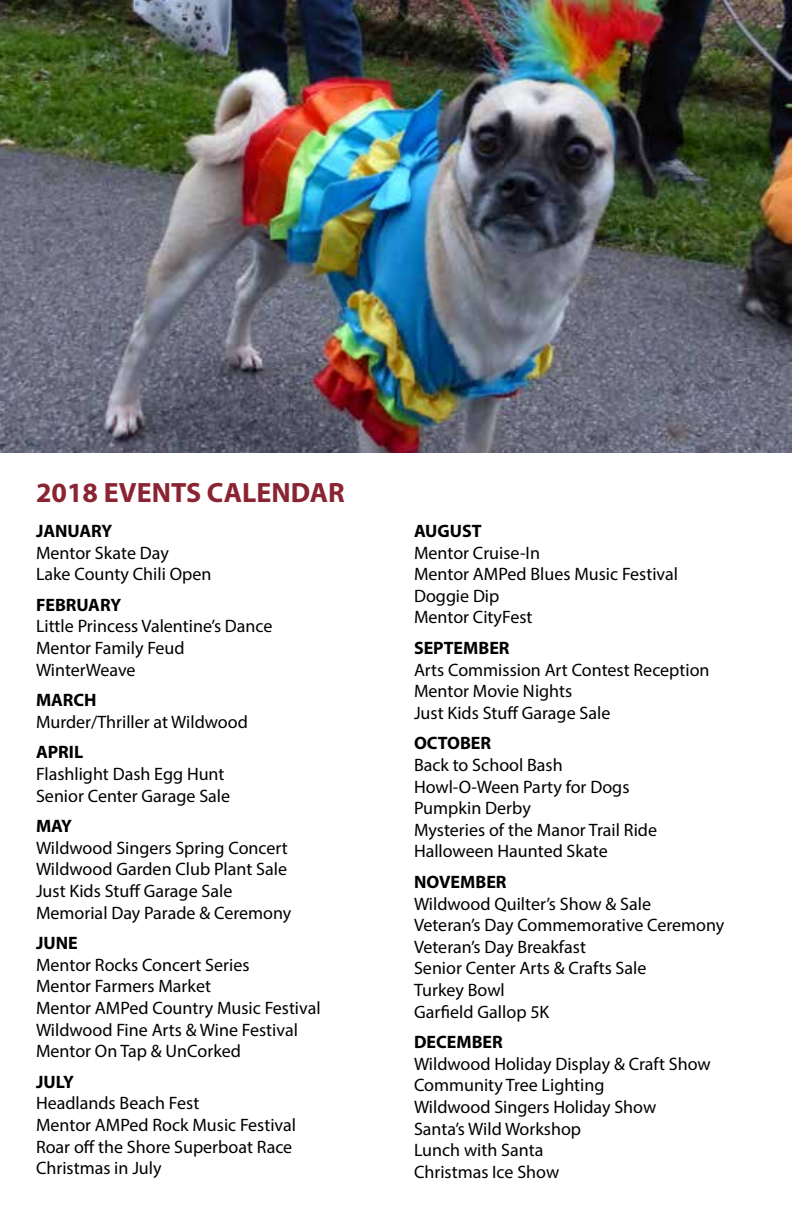
<style>
.page{position:relative;width:792px;height:1224px;background:#fff}
.page>*{position:absolute;margin:0;border:0;box-sizing:border-box;transform-origin:0 0}
.t1{font:700 28px "Myriad Pro";color:#8a2432}
.t2{font:18px/21.6px "Myriad Pro";color:#000}
.t3{font:700 18px "Myriad Pro";color:#000}
</style>
<div class="page">
<img style="left:0;top:0;width:792px;height:452px">
<h1 class="t1" style="left:36px;top:474px;width:310px">2018 EVENTS CALENDAR</h1>
<p class="t3" style="left:36px;top:519px;width:78px">JANUARY</p>
<p class="t2" style="left:36px;top:541px;width:177px">Mentor Skate Day<br>Lake County Chili Open</p>
<p class="t3" style="left:36px;top:593px;width:87px">FEBRUARY</p>
<p class="t2" style="left:36px;top:615px;width:238px">Little Princess Valentine’s Dance<br>Mentor Family Feud<br>WinterWeave</p>
<p class="t3" style="left:36px;top:688px;width:62px">MARCH</p>
<p class="t2" style="left:36px;top:711px;width:213px">Murder/Thriller at Wildwood</p>
<p class="t3" style="left:36px;top:741px;width:49px">APRIL</p>
<p class="t2" style="left:36px;top:763px;width:196px">Flashlight Dash Egg Hunt<br>Senior Center Garage Sale</p>
<p class="t3" style="left:36px;top:814px;width:38px">MAY</p>
<p class="t2" style="left:36px;top:837px;width:257px">Wildwood Singers Spring Concert<br>Wildwood Garden Club Plant Sale<br>Just Kids Stuff Garage Sale<br>Memorial Day Parade &amp; Ceremony</p>
<p class="t3" style="left:36px;top:931px;width:43px">JUNE</p>
<p class="t2" style="left:36px;top:954px;width:286px">Mentor Rocks Concert Series<br>Mentor Farmers Market<br>Mentor AMPed Country Music Festival<br>Wildwood Fine Arts &amp; Wine Festival<br>Mentor On Tap &amp; UnCorked</p>
<p class="t3" style="left:36px;top:1070px;width:40px">JULY</p>
<p class="t2" style="left:36px;top:1092px;width:262px">Headlands Beach Fest<br>Mentor AMPed Rock Music Festival<br>Roar off the Shore Superboat Race<br>Christmas in July</p>
<p class="t3" style="left:414px;top:519px;width:69px">AUGUST</p>
<p class="t2" style="left:414px;top:541px;width:266px">Mentor Cruise-In<br>Mentor AMPed Blues Music Festival<br>Doggie Dip<br>Mentor CityFest</p>
<p class="t3" style="left:414px;top:636px;width:97px">SEPTEMBER</p>
<p class="t2" style="left:414px;top:658px;width:297px">Arts Commission Art Contest Reception<br>Mentor Movie Nights<br>Just Kids Stuff Garage Sale</p>
<p class="t3" style="left:414px;top:732px;width:79px">OCTOBER</p>
<p class="t2" style="left:414px;top:754px;width:245px">Back to School Bash<br>Howl-O-Ween Party for Dogs<br>Pumpkin Derby<br>Mysteries of the Manor Trail Ride<br>Halloween Haunted Skate</p>
<p class="t3" style="left:414px;top:870px;width:94px">NOVEMBER</p>
<p class="t2" style="left:414px;top:892px;width:312px">Wildwood Quilter’s Show &amp; Sale<br>Veteran’s Day Commemorative Ceremony<br>Veteran’s Day Breakfast<br>Senior Center Arts &amp; Crafts Sale<br>Turkey Bowl<br>Garfield Gallop 5K</p>
<p class="t3" style="left:414px;top:1030px;width:90px">DECEMBER</p>
<p class="t2" style="left:414px;top:1053px;width:298px">Wildwood Holiday Display &amp; Craft Show<br>Community Tree Lighting<br>Wildwood Singers Holiday Show<br>Santa’s Wild Workshop<br>Lunch with Santa<br>Christmas Ice Show</p>
</div>
